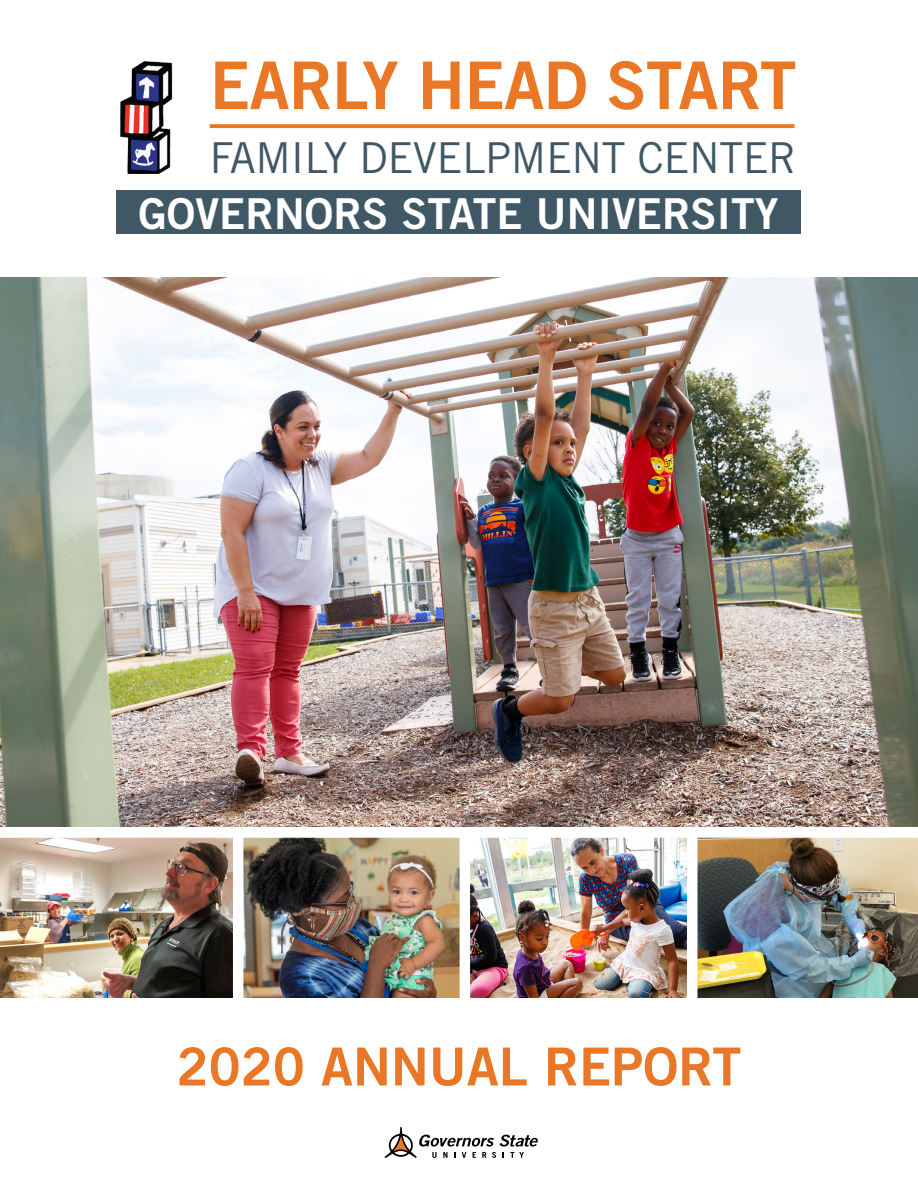
<style>
.page{position:relative;width:918px;height:1188px;background:#fff}
.page>*{position:absolute;margin:0;border:0;box-sizing:border-box;transform-origin:0 0}
.t1{font:65.85px "Trade Gothic LT Std Bd 2";letter-spacing:-.01em;color:#e97725}
.t2{font:52.5px "Trade Gothic LT Std Bd 2";color:#e97725}
.t3{font:42.6px "Trade Gothic LT Std Bd 2";letter-spacing:.005em;color:#fff}
.t4{font:42.6px "Trade Gothic LT Std";letter-spacing:-.01em;color:#405866}
</style>
<div class="page">
<div style="left:116px;top:190px;width:685px;height:44px;background:#405866"></div>
<img style="left:0;top:278px;width:918px;height:549px">
<img style="left:243px;top:838px;width:217px;height:160px">
<img style="left:470px;top:838px;width:448px;height:160px">
<img style="left:0;top:838px;width:233px;height:160px">
<svg style="left:384px;top:1127px;width:154px;height:31px"></svg>
<img style="left:120px;top:62px;width:53px;height:111px">
<svg style="left:210px;top:124px;width:585px;height:4px;background:#e97d2e"></svg>
<div style="left:687px;top:834px;width:10px;height:170px;background:#fff"></div>
<h1 class="t1" style="left:210px;top:45px;width:588px">EARLY HEAD START</h1>
<p class="t4" style="left:210px;top:132px;width:588px">FAMILY DEVELPMENT CENTER</p>
<p class="t3" style="left:138px;top:187px;width:642px">GOVERNORS STATE UNIVERSITY</p>
<p class="t2" style="left:177px;top:1034px;width:566px">2020 ANNUAL REPORT</p>
</div>
